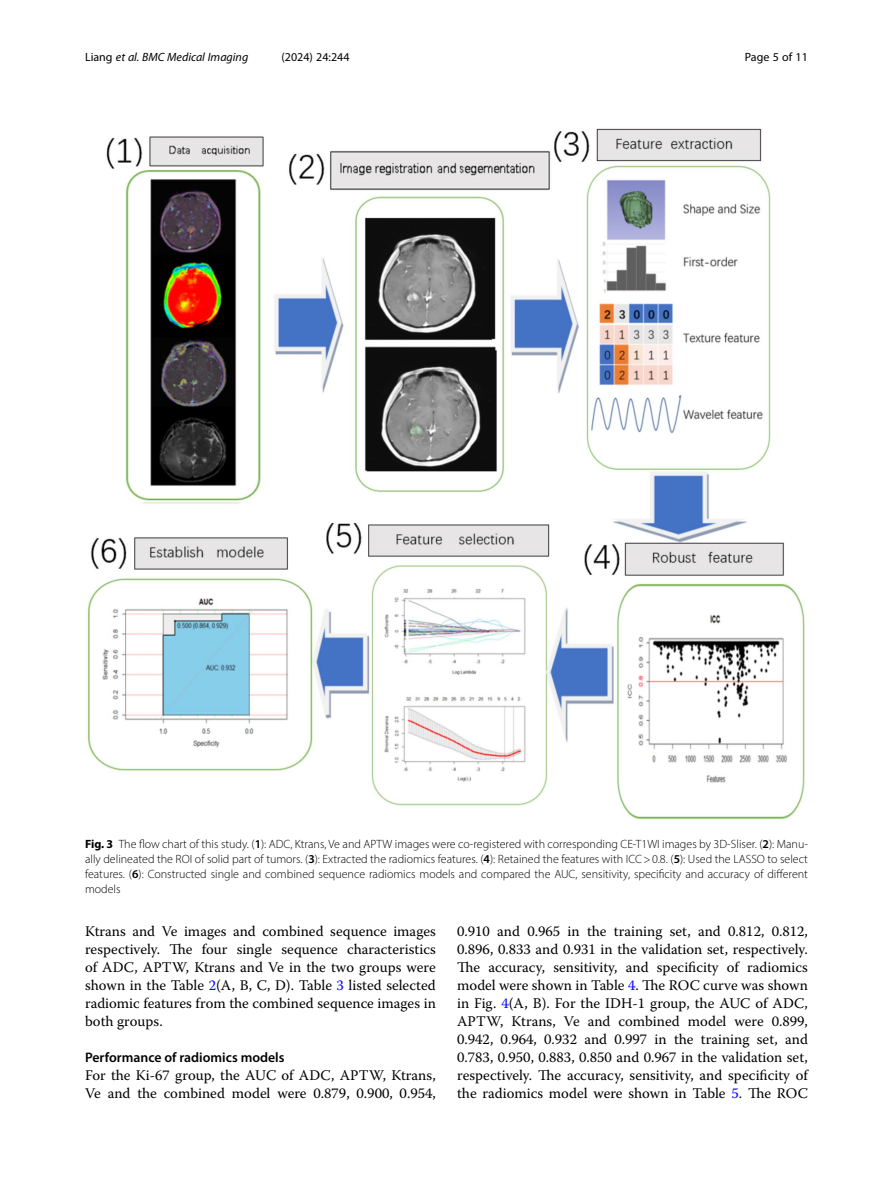
<style>
.page{position:relative;width:893px;height:1191px;background:#fff}
.page>*{position:absolute;margin:0;border:0;box-sizing:border-box;transform-origin:0 0}
.Body_Text{font:14.7px/18px "Warnock Pro";color:#000;text-align:justify}
.Head_2{font:600 13.8px "Myriad Pro";color:#000}
.Figure_Caption{font:300 12px/15px "Myriad Pro";color:#000;text-align:justify}
.t1{font:italic 12px "Myriad Pro";color:#000}
.t2{font:12px "Myriad Pro";color:#000}
.s1{font-style:normal}
.s2{font-weight:700}
.s3{font-weight:600}
.s4{color:#00f}
</style>
<div class="page">
<img style="left:87px;top:128px;width:718px;height:692px">
<p class="t1" style="left:85px;top:50px;width:165px"><span class="s1">Liang</span> et al. BMC Medical Imaging</p>
<p class="t2" style="left:281px;top:50px;width:70px">(2024) 24:244</p>
<p class="t2" style="left:745px;top:50px;width:65px">Page 5 of 11</p>
<p class="Figure_Caption" style="left:85px;top:836px;width:724px"><span class="s2">Fig. 3</span> The flow chart of this study. (<span class="s3">1</span>): ADC, Ktrans, Ve and APTW images were co-registered with corresponding CE-T1WI images by 3D-Sliser. (<span class="s3">2</span>): Manu&shy;ally delineated the ROI of solid part of tumors. (<span class="s3">3</span>): Extracted the radiomics features. (<span class="s3">4</span>): Retained the features with ICC&gt;0.8. (<span class="s3">5</span>): Used the LASSO to select features. (<span class="s3">6</span>): Constructed single and combined sequence radiomics models and compared the AUC, sensitivity, specificity and accuracy of different models</p>
<p class="Body_Text" style="left:85px;top:922px;width:352px">Ktrans and Ve images and combined sequence images respectively. The four single sequence characteristics of ADC, APTW, Ktrans and Ve in the two groups were shown in the Table <span class="s4">2</span>(A, B, C, D). Table <span class="s4">3</span> listed selected radiomic features from the combined sequence images in both groups.</p>
<p class="Head_2" style="left:85px;top:1049px;width:201px">Performance of radiomics models</p>
<p class="Body_Text" style="left:85px;top:1066px;width:352px">For the Ki-67 group, the AUC of ADC, APTW, Ktrans,<br>Ve and the combined model were 0.879, 0.900, 0.954,</p>
<p class="Body_Text" style="left:457px;top:922px;width:352px">0.910 and 0.965 in the training set, and 0.812, 0.812, 0.896, 0.833 and 0.931 in the validation set, respectively.<br>The accuracy, sensitivity, and specificity of radiomics model were shown in Table <span class="s4">4</span>. The ROC curve was shown in Fig. <span class="s4">4</span>(A, B). For the IDH-1 group, the AUC of ADC, APTW, Ktrans, Ve and combined model were 0.899, 0.942, 0.964, 0.932 and 0.997 in the training set, and 0.783, 0.950, 0.883, 0.850 and 0.967 in the validation set, respectively. The accuracy, sensitivity, and specificity of the radiomics model were shown in Table <span class="s4">5</span>. The ROC</p>
</div>
